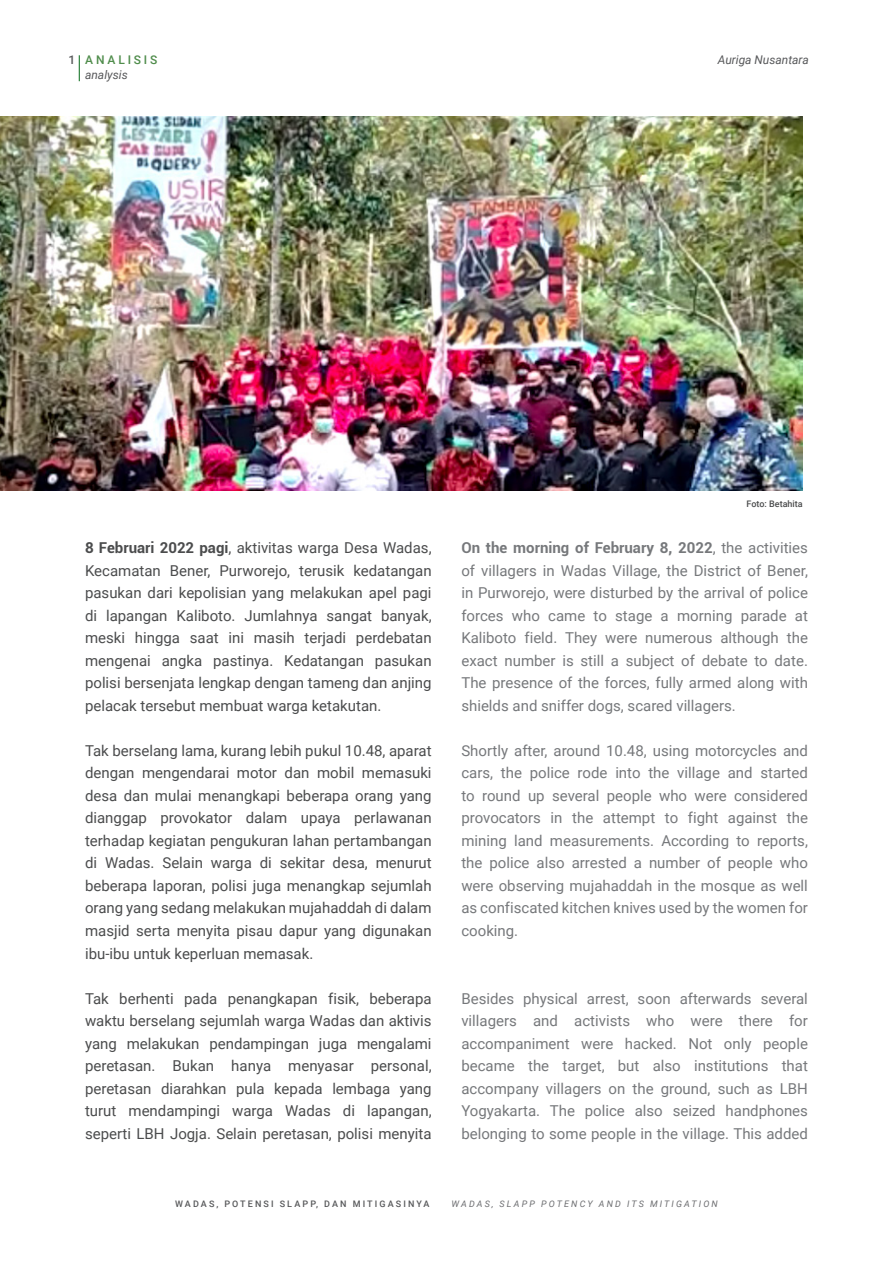
<style>
.page{position:relative;width:893px;height:1263px;background:#fff}
.page>*{position:absolute;margin:0;border:0;box-sizing:border-box;transform-origin:0 0}
.t1{font:15px/22.5px "Roboto";color:#4b4c4d;text-align:justify}
.t2{font:15px/22.5px "Roboto";color:#76787b;text-align:justify}
.t3{font:italic 12px "Roboto";color:#57585a}
.t4{font:500 12px "Roboto";letter-spacing:.235em;color:#508d4c}
.t5{font:500 12px "Roboto";color:#57585a}
.t6{font:italic 9px "Roboto";letter-spacing:.235em;color:#6c6d70}
.t7{font:500 9px "Roboto";letter-spacing:.235em;color:#57585a}
.t8{font:500 9px "Roboto";color:#4b4c4d}
.s1{font-weight:700}
</style>
<div class="page">
<svg style="left:79px;top:55px;width:1px;height:26px"></svg>
<img style="left:0;top:116px;width:803px;height:374px">
<p class="t5" style="left:68px;top:52px;width:8px">1</p>
<p class="t3" style="left:718px;top:52px;width:93px">Auriga Nusantara</p>
<p class="t4" style="left:85px;top:52px;width:74px">ANALISIS</p>
<p class="t3" style="left:85px;top:66px;width:44px">analysis</p>
<p class="t1" style="left:85px;top:536px;width:348px"><span class="s1">8 Februari 2022 pagi</span>, aktivitas warga Desa Wadas, Kecamatan Bener, Purworejo, terusik kedatangan pasukan dari kepolisian yang melakukan apel pagi di lapangan Kaliboto. Jumlahnya sangat banyak, meski hingga saat ini masih terjadi perdebatan mengenai angka pastinya. Kedatangan pasukan polisi bersenjata lengkap dengan tameng dan anjing pelacak tersebut membuat warga ketakutan.</p>
<p class="t1" style="left:85px;top:739px;width:348px">Tak berselang lama, kurang lebih pukul 10.48, aparat dengan mengendarai motor dan mobil memasuki desa dan mulai menangkapi beberapa orang yang dianggap provokator dalam upaya perlawanan terhadap kegiatan pengukuran lahan pertambangan di Wadas. Selain warga di sekitar desa, menurut beberapa laporan, polisi juga menangkap sejumlah orang yang sedang melakukan mujahaddah di dalam masjid serta menyita pisau dapur yang digunakan ibu-ibu untuk keperluan memasak.</p>
<p class="t1" style="left:85px;top:986px;width:348px">Tak berhenti pada penangkapan fisik, beberapa waktu berselang sejumlah warga Wadas dan aktivis yang melakukan pendampingan juga mengalami peretasan. Bukan hanya menyasar personal, peretasan diarahkan pula kepada lembaga yang turut mendampingi warga Wadas di lapangan, seperti LBH Jogja. Selain peretasan, polisi menyita</p>
<p class="t8" style="left:747px;top:497px;width:58px">Foto: Betahita</p>
<p class="t2" style="left:461px;top:536px;width:348px"><span class="s1">On the morning of February 8, 2022</span>, the activities of villagers in Wadas Village, the District of Bener, in Purworejo, were disturbed by the arrival of police forces who came to stage a morning parade at Kaliboto field. They were numerous although the exact number is still a subject of debate to date.<br>The presence of the forces, fully armed along with shields and sniffer dogs, scared villagers.</p>
<p class="t2" style="left:461px;top:739px;width:348px">Shortly after, around 10.48, using motorcycles and cars, the police rode into the village and started to round up several people who were considered provocators in the attempt to fight against the mining land measurements. According to reports, the police also arrested a number of people who were observing mujahaddah in the mosque as well as confiscated kitchen knives used by the women for cooking.</p>
<p class="t2" style="left:461px;top:986px;width:348px">Besides physical arrest, soon afterwards several villagers and activists who were there for accompaniment were hacked. Not only people became the target, but also institutions that accompany villagers on the ground, such as LBH Yogyakarta. The police also seized handphones belonging to some people in the village. This added</p>
<p class="t7" style="left:175px;top:1198px;width:256px">WADAS, POTENSI SLAPP, DAN MITIGASINYA</p>
<p class="t6" style="left:451px;top:1198px;width:268px">WADAS, SLAPP POTENCY AND ITS MITIGATION</p>
</div>
